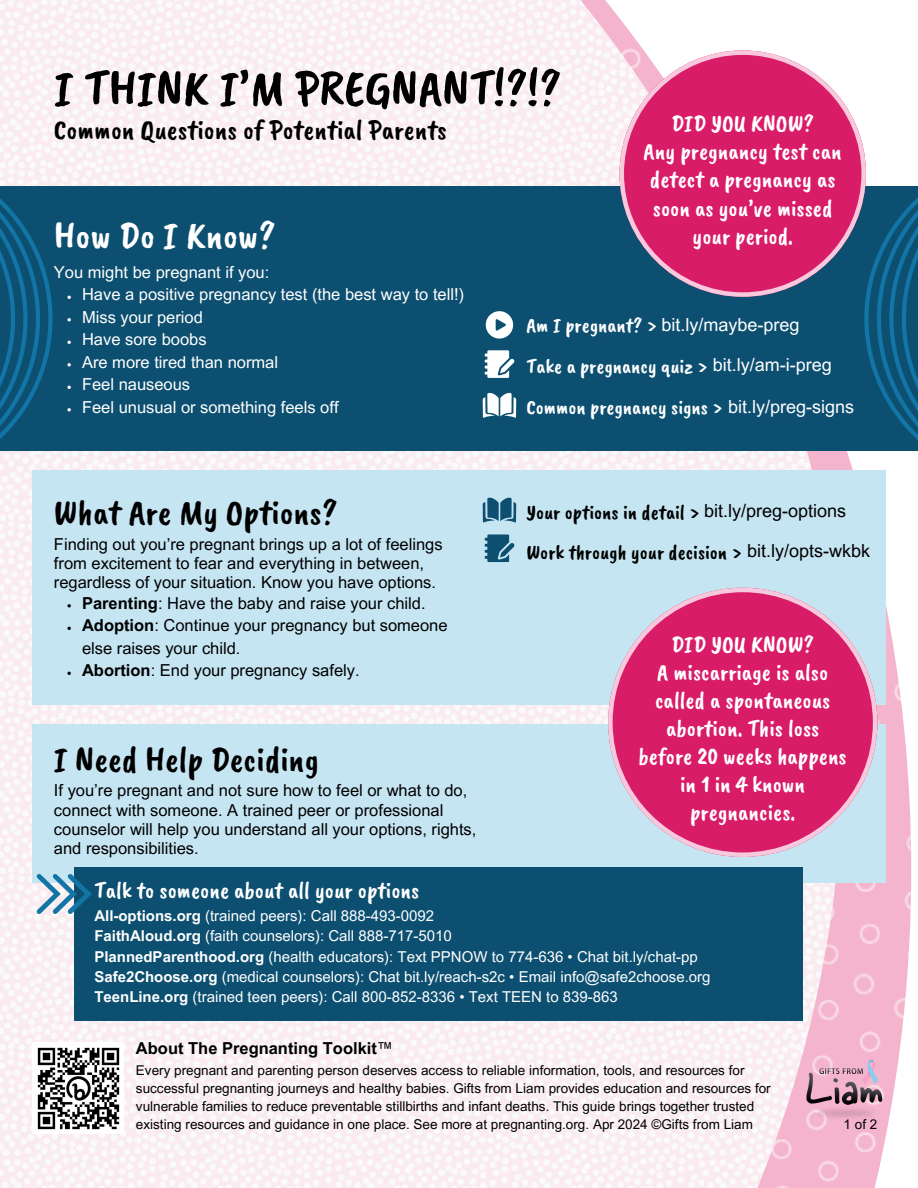
<style>
.page{position:relative;width:918px;height:1188px;background:#fff}
.page>*{position:absolute;margin:0;border:0;box-sizing:border-box;transform-origin:0 0}
.t1{font:51px "Caveat Brush";color:#000}
.t2{font:39px "Caveat Brush";color:#fff}
.t3{font:36px "Caveat Brush";color:#000}
.t4{font:28.5px "Caveat Brush";color:#000}
.t5{font:24px/28.2px "Caveat Brush";color:#fff;text-align:center}
.t6{font:21px "Caveat Brush";color:#fff}
.t7{font:21px "Caveat Brush";color:#000}
.t8{font:18px "Arial MT Pro";color:#fff}
.t9{font:18px "Arial MT Pro";color:#000}
.t10{font:16.5px/19.2px "Arial MT Pro";color:#000}
.t11{font:16.5px "Arial MT Pro";color:#fff}
.t12{font:700 16.5px "Arial MT Pro";color:#000}
.t13{font:15px/20.2px "Arial MT Pro";color:#fff}
.t14{font:13.5px/18px "Arial MT Pro";color:#000}
.s1{font-weight:700}
.s2{font-weight:400}
</style>
<div class="page">
<img style="left:844px;top:451px;width:67px;height:737px">
<img style="left:0;top:0;width:844px;height:1188px">
<div style="left:53px;top:186px;width:811px;height:265px;background:#0c4f70"></div>
<svg style="left:620px;top:50px;width:245px;height:247px;background:#c9417e"></svg>
<svg style="left:486px;top:311px;width:27px;height:28px"></svg>
<svg style="left:485px;top:350px;width:29px;height:28px"></svg>
<svg style="left:483px;top:392px;width:33px;height:26px"></svg>
<div style="left:33px;top:470px;width:852px;height:234px;background:#c6e5f3"></div>
<div style="left:33px;top:724px;width:852px;height:159px;background:#c6e5f3"></div>
<div style="left:74px;top:867px;width:728px;height:153px;background:#0c4f70"></div>
<svg style="left:608px;top:588px;width:269px;height:269px;background:#d64e8b"></svg>
<svg style="left:485px;top:534px;width:29px;height:28px"></svg>
<svg style="left:483px;top:497px;width:33px;height:26px"></svg>
<img style="left:33px;top:1042px;width:91px;height:92px">
<svg style="left:37px;top:874px;width:55px;height:40px;background:#6a9cb8"></svg>
<svg style="left:0;top:154px;width:53px;height:329px;background:#3a7594"></svg>
<svg style="left:864px;top:154px;width:54px;height:329px"></svg>
<svg style="left:67px;top:296px;width:4px;height:3px"></svg>
<svg style="left:67px;top:318px;width:4px;height:3px"></svg>
<svg style="left:67px;top:341px;width:4px;height:3px"></svg>
<svg style="left:67px;top:363px;width:4px;height:3px"></svg>
<svg style="left:67px;top:386px;width:4px;height:3px"></svg>
<svg style="left:67px;top:408px;width:4px;height:3px"></svg>
<svg style="left:67px;top:604px;width:4px;height:3px"></svg>
<svg style="left:67px;top:627px;width:4px;height:3px"></svg>
<svg style="left:67px;top:672px;width:4px;height:3px"></svg>
<img style="left:802px;top:1061px;width:89px;height:70px">
<p class="t1" style="left:54px;top:56px;width:509px">I THINK I’M PREGNANT!?!?</p>
<p class="t4" style="left:54px;top:112px;width:395px">Common Questions of Potential Parents</p>
<p class="t5" style="left:644px;top:109px;width:200px">DID YOU KNOW?<br>Any pregnancy test can detect a pregnancy as soon as you’ve missed your period.</p>
<h6 class="t2" style="left:54px;top:211px;width:223px">How Do I Know?</h6>
<h6 class="t11" style="left:54px;top:266px;width:217px">You might be pregnant if you:</h6>
<h3 class="t11" style="left:82px;top:288px;width:384px">Have a positive pregnancy test (the best way to tell!)</h3>
<p class="t11" style="left:82px;top:311px;width:122px">Miss your period</p>
<h5 class="t11" style="left:82px;top:333px;width:126px">Have sore boobs</h5>
<p class="t11" style="left:82px;top:356px;width:198px">Are more tired than normal</p>
<p class="t11" style="left:82px;top:378px;width:110px">Feel nauseous</p>
<p class="t11" style="left:82px;top:401px;width:258px">Feel unusual or something feels off</p>
<p class="t6" style="left:526px;top:312px;width:133px">Am I pregnant? &gt;</p>
<p class="t8" style="left:662px;top:318px;width:140px">bit.ly/maybe-preg</p>
<p class="t8" style="left:713px;top:358px;width:121px">bit.ly/am-i-preg</p>
<p class="t8" style="left:728px;top:400px;width:128px">bit.ly/preg-signs</p>
<p class="t6" style="left:526px;top:353px;width:183px">Take a pregnancy quiz &gt;</p>
<h5 class="t6" style="left:526px;top:394px;width:198px">Common pregnancy signs &gt;</h5>
<h4 class="t3" style="left:54px;top:490px;width:285px">What Are My Options?</h4>
<h4 class="t10" style="left:54px;top:537px;width:390px">Finding out you’re pregnant brings up a lot of feelings from excitement to fear and everything in between, regardless of your situation. Know you have options.</h4>
<h5 class="t10" style="left:82px;top:595px;width:345px"><span class="s1">Parenting</span>: Have the baby and raise your child.</h5>
<h4 class="t10" style="left:82px;top:616px;width:367px;line-height:22.5px"><span class="s1">Adoption</span>: Continue your pregnancy but someone else raises your child.</h4>
<h5 class="t10" style="left:82px;top:663px;width:279px"><span class="s1">Abortion</span>: End your pregnancy safely.</h5>
<h3 class="t3" style="left:54px;top:736px;width:267px">I Need Help Deciding</h3>
<h3 class="t10" style="left:54px;top:783px;width:424px">If you’re pregnant and not sure how to feel or what to do, connect with someone. A trained peer or professional counselor will help you understand all your options, rights, and responsibilities.</h3>
<p class="t7" style="left:526px;top:499px;width:175px">Your options in detail &gt;</p>
<p class="t9" style="left:704px;top:504px;width:144px">bit.ly/preg-options</p>
<h2 class="t7" style="left:526px;top:539px;width:218px">Work through your decision &gt;</h2>
<h6 class="t9" style="left:747px;top:544px;width:125px">bit.ly/opts-wkbk</h6>
<p class="t5" style="left:639px;top:630px;width:210px">DID YOU KNOW?<br>A miscarriage is also called a spontaneous abortion. This loss before 20 weeks happens in 1 in 4 known pregnancies.</p>
<p class="t5" style="left:94px;top:876px;width:327px">Talk to someone about all your options</p>
<p class="t13" style="left:94px;top:908px;width:618px"><span class="s1">All-options.org</span> (trained peers): Call 888-493-0092<br><span class="s1">FaithAloud.org</span> (faith counselors): Call 888-717-5010<br><span class="s1">PlannedParenthood.org</span> (health educators): Text PPNOW to 774-636 • Chat bit.ly/chat-pp <span class="s1">Safe2Choose.org</span> (medical counselors): Chat bit.ly/reach-s2c • Email info@safe2choose.org <span class="s1">TeenLine.org</span> (trained teen peers): Call 800-852-8336 • Text TEEN to 839-863</p>
<h5 class="t12" style="left:136px;top:1042px;width:259px">About The Pregnanting Toolkit<span class="s2">™</span></h5>
<h5 class="t14" style="left:136px;top:1063px;width:636px">Every pregnant and parenting person deserves access to reliable information, tools, and resources for successful pregnanting journeys and healthy babies. Gifts from Liam provides education and resources for vulnerable families to reduce preventable stillbirths and infant deaths. This guide brings together trusted existing resources and guidance in one place. See more at pregnanting.org. Apr 2024 ©Gifts from Liam</h5>
<p class="t14" style="left:844px;top:1117px;width:35px">1of2</p>
</div>
